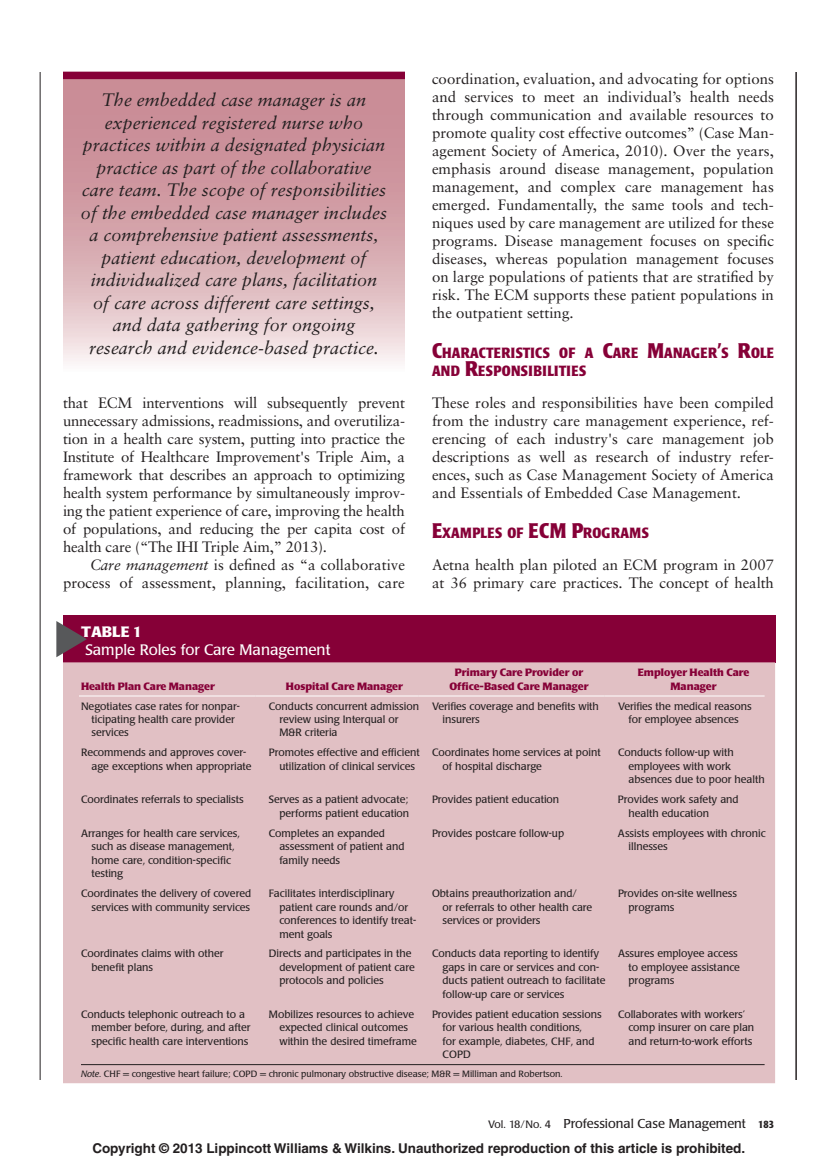
<style>
.page{position:relative;width:837px;height:1161px;background:#fff}
.page>*{position:absolute;margin:0;border:0;box-sizing:border-box;transform-origin:0 0}
.t1{font:italic 18px/22.5px "Sabon";color:#231f20;text-align:center}
.t2{font:15px/18px "Sabon";color:#231f20;text-align:justify}
.t3{font:15px "Poppl Laudatio";color:#fff}
.t4{font:700 15px "Poppl Laudatio";color:#fff}
.t5{font:700 condensed 14.7px/18px "Poppl Laudatio";letter-spacing:.02em;color:#860037}
.t6{font:700 13.5px "Helvetica";letter-spacing:-.005em;color:#231f20}
.t7{font:12.75px "Poppl Laudatio";color:#231f20}
.t8{font:10.5px/13.5px "Poppl Laudatio";color:#231f20}
.t9{font:700 10.5px/13.5px "Poppl Laudatio";color:#860037;text-align:center}
.t10{font:9px "Poppl Laudatio";color:#231f20}
.s1{font-style:italic}
.s2{font-size:21px}
.s3{font-size:10.5px}
.s4{font-weight:700;font-stretch:condensed;font-size:10.5px}
</style>
<div class="page">
<hr style="left:40px;top:72px;width:1px;height:1008px;background:#231f20">
<hr style="left:796px;top:72px;width:1px;height:1008px;background:#231f20">
<svg style="left:63px;top:79px;width:342px;height:283px;background:#d7aab1"></svg>
<div style="left:63px;top:72px;width:342px;height:7px;background:#860037"></div>
<div style="left:63px;top:615px;width:712px;height:47px;background:#860037"></div>
<div style="left:63px;top:662px;width:712px;height:421px;background:#e1c0c4"></div>
<hr style="left:68px;top:696px;width:187px;height:1px;background:#fff">
<hr style="left:255px;top:696px;width:163px;height:1px;background:#fff">
<hr style="left:418px;top:696px;width:186px;height:1px;background:#fff">
<hr style="left:604px;top:696px;width:161px;height:1px;background:#fff">
<hr style="left:81px;top:1064px;width:684px;height:1px;background:#231f20">
<svg style="left:56px;top:621px;width:31px;height:36px"></svg>
<div style="left:67px;top:680px;width:12px;height:28px;background:#e1c0c4"></div>
<div style="left:766px;top:704px;width:6px;height:27px;background:#e1c0c4"></div>
<p class="t1" style="left:81px;top:90px;width:308px">The embedded case manager is an experienced registered nurse who practices within a designated physician practice as part of the collaborative care team. The scope of responsibilities of the embedded case manager includes a comprehensive patient assessments, patient education, development of individualized care plans, facilitation of care across different care settings, and data gathering for ongoing research and evidence-based practice.</p>
<p class="t2" style="left:63px;top:395px;width:344px">that ECM interventions will subsequently prevent unnecessary admissions, readmissions, and overutiliza&shy;tion in a health care system, putting into practice the Institute of Healthcare Improvement's Triple Aim, a framework that describes an approach to optimizing health system performance by simultaneously improv&shy;ing the patient experience of care, improving the health of populations, and reducing the per capita cost of health care (“The IHI Triple Aim,” 2013).</p>
<h2 class="t2" style="left:63px;top:557px;width:344px;text-align:right"><span class="s1">Care management</span> is defined as “a collaborative process of assessment, planning, facilitation, care</h2>
<h2 class="t4" style="left:81px;top:625px;width:62px">TABLE 1</h2>
<h2 class="t3" style="left:85px;top:643px;width:246px">Sample Roles for Care Management</h2>
<p class="t9" style="left:81px;top:680px;width:135px">Health Plan Care Manager</p>
<p class="t9" style="left:286px;top:680px;width:119px">Hospital Care Manager</p>
<p class="t2" style="left:432px;top:71px;width:344px">coordination, evaluation, and advocating for options and services to meet an individual’s health needs through communication and available resources to promote quality cost effective outcomes” (Case Man&shy;agement Society of America, 2010). Over the years, emphasis around disease management, population management, and complex care management has emerged. Fundamentally, the same tools and tech&shy;niques used by care management are utilized for these programs. Disease management focuses on specific diseases, whereas population management focuses on large populations of patients that are stratified by risk. The ECM supports these patient populations in the outpatient setting.</p>
<h3 class="t5" style="left:432px;top:345px;width:344px"><span class="s2">C</span>HARACTERISTICS OF A <span class="s2">C</span>ARE <span class="s2">M</span>ANAGER<span class="s2">’</span>S <span class="s2">R</span>OLE<br>AND <span class="s2">R</span>ESPONSIBILITIES</h3>
<p class="t2" style="left:432px;top:395px;width:343px">These roles and responsibilities have been compiled from the industry care management experience, ref&shy;erencing of each industry's care management job descriptions as well as research of industry refer&shy;ences, such as Case Management Society of America and Essentials of Embedded Case Management.</p>
<h3 class="t5" style="left:432px;top:525px;width:218px"><span class="s2">E</span>XAMPLES OF <span class="s2">ECM P</span>ROGRAMS</h3>
<h2 class="t2" style="left:432px;top:557px;width:343px">Aetna health plan piloted an ECM program in 2007 at 36 primary care practices. The concept of health</h2>
<p class="t9" style="left:449px;top:666px;width:141px">Primary Care Provider or<br>Office-Based Care Manager</p>
<p class="t9" style="left:638px;top:666px;width:113px">Employer Health Care<br>Manager</p>
<p class="t8" style="left:92px;top:700px;width:150px;text-indent:-10px">Negotiates case rates for nonpar&shy;ticipating health care provider services</p>
<p class="t8" style="left:279px;top:700px;width:141px;text-indent:-10px">Conducts concurrent admission review using Interqual or<br>M&amp;R criteria</p>
<p class="t8" style="left:443px;top:700px;width:158px;text-indent:-10px">Verifies coverage and benefits with insurers</p>
<p class="t8" style="left:618px;top:700px;width:135px;text-align:center">Verifies the medical reasons for employee absences</p>
<p class="t8" style="left:92px;top:747px;width:162px;text-indent:-10px">Recommends and approves cover&shy;age exceptions when appropriate</p>
<p class="t8" style="left:269px;top:747px;width:152px;text-align:center">Promotes effective and efficient utilization of clinical services</p>
<p class="t8" style="left:443px;top:747px;width:160px;text-indent:-10px">Coordinates home services at point of hospital discharge</p>
<p class="t8" style="left:629px;top:747px;width:138px;text-indent:-10px">Conducts follow-up with employees with work absences due to poor health</p>
<p class="t8" style="left:81px;top:794px;width:164px">Coordinates referrals to specialists</p>
<p class="t8" style="left:269px;top:794px;width:142px;text-align:right">Serves as a patient advocate; performs patient education</p>
<p class="t8" style="left:432px;top:794px;width:129px">Provides patient education</p>
<p class="t8" style="left:629px;top:794px;width:112px;text-indent:-11px">Provides work safety and health education</p>
<p class="t8" style="left:92px;top:827px;width:150px;text-indent:-10px">Arranges for health care services, such as disease management, home care, condition-specific testing</p>
<p class="t8" style="left:279px;top:827px;width:127px;text-indent:-10px">Completes an expanded assessment of patient and family needs</p>
<p class="t8" style="left:432px;top:827px;width:134px">Provides postcare follow-up</p>
<p class="t8" style="left:629px;top:827px;width:139px;text-indent:-11px">Assists employees with chronic illnesses</p>
<p class="t8" style="left:81px;top:887px;width:172px;text-align:right">Coordinates the delivery of covered services with community services</p>
<p class="t8" style="left:279px;top:887px;width:138px;text-indent:-10px">Facilitates interdisciplinary patient care rounds and/or conferences to identify treat&shy;ment goals</p>
<p class="t8" style="left:443px;top:887px;width:151px;text-indent:-10px">Obtains preauthorization and/<br>or referrals to other health care services or providers</p>
<p class="t8" style="left:629px;top:887px;width:110px;text-indent:-10px">Provides on-site wellness programs</p>
<p class="t8" style="left:92px;top:948px;width:134px;text-indent:-10px">Coordinates claims with other benefit plans</p>
<p class="t8" style="left:279px;top:948px;width:137px;text-indent:-10px">Directs and participates in the development of patient care protocols and policies</p>
<p class="t8" style="left:443px;top:948px;width:164px;text-indent:-10px">Conducts data reporting to identify gaps in care or services and con&shy;ducts patient outreach to facilitate follow-up care or services</p>
<p class="t8" style="left:629px;top:948px;width:113px;text-indent:-10px">Assures employee access to employee assistance programs</p>
<p class="t8" style="left:92px;top:1008px;width:161px;text-indent:-10px">Conducts telephonic outreach to a member before, during, and after specific health care interventions</p>
<p class="t8" style="left:279px;top:1008px;width:139px;text-indent:-10px">Mobilizes resources to achieve expected clinical outcomes within the desired timeframe</p>
<p class="t8" style="left:443px;top:1008px;width:161px;text-indent:-10px">Provides patient education sessions for various health conditions,<br>for example, diabetes, CHF, and<br>COPD</p>
<p class="t8" style="left:629px;top:1008px;width:127px;text-indent:-10px">Collaborates with workers’ comp insurer on care plan and return-to-work efforts</p>
<p class="t10" style="left:81px;top:1070px;width:483px"><span class="s1">Note</span>. CHF = congestive heart failure; COPD = chronic pulmonary obstructive disease; M&amp;R = Milliman and Robertson.</p>
<p class="t7" style="left:488px;top:1118px;width:287px"><span class="s3">Vol. 18/No. 4</span> Professional Case Management <span class="s4">183</span></p>
<p class="t6" style="left:92px;top:1143px;width:654px">Copyright © 2013 Lippincott Williams &amp; Wilkins. Unauthorized reproduction of this article is prohibited.</p>
</div>
